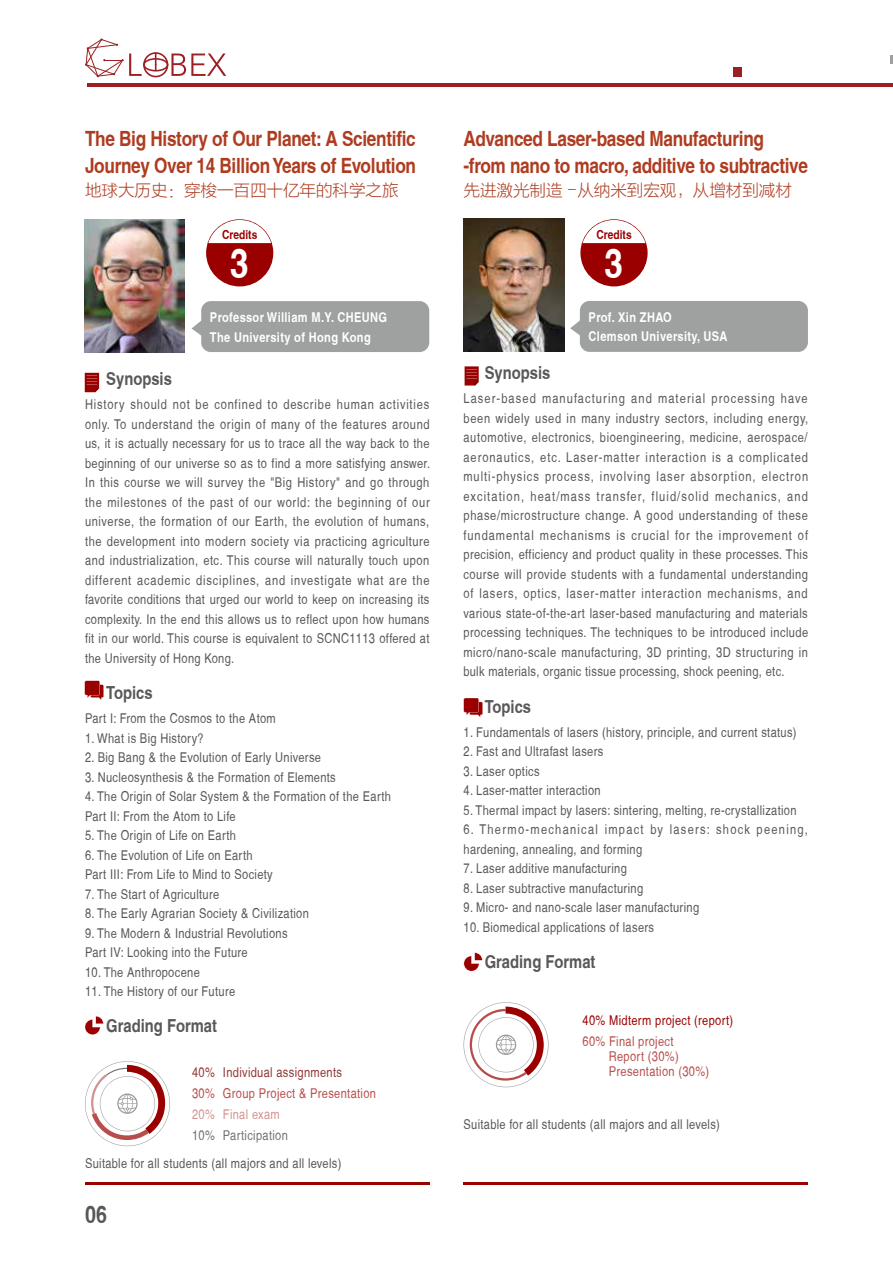
<style>
.page{position:relative;width:893px;height:1263px;background:#fff}
.page>*{position:absolute;margin:0;border:0;box-sizing:border-box;transform-origin:0 0}
.t1{font:700 condensed 40.8px "Helvetica";color:#fff}
.t2{font:700 condensed 24px "Helvetica";color:#595757}
.t3{font:700 condensed 21px/27px "Helvetica";letter-spacing:-.015em;color:#ae3c20}
.t4{font:700 condensed 18px "Helvetica";color:#595757}
.t5{font:16.5px "FZLTXHJW GB1 0";color:#ae3c20}
.t6{font:condensed 13.5px/19.5px "Helvetica";letter-spacing:.025em;color:#595757}
.t7{font:700 condensed 13.5px/19.5px "Helvetica";letter-spacing:.025em;color:#fff}
.t8{font:condensed 13.5px/19.5px "Helvetica";letter-spacing:.095em;color:#595757}
.t9{font:condensed 13.5px/14.7px "Helvetica";letter-spacing:.025em;color:#b84e4c}
.t10{font:condensed 13.5px "Helvetica";letter-spacing:.025em;color:#9b0000}
.t11{font:condensed 13.5px "Helvetica";letter-spacing:.025em;color:#903634}
.t12{font:condensed 13.5px "Helvetica";letter-spacing:.025em;color:#727171}
.t13{font:condensed 13.5px "Helvetica";letter-spacing:.025em;color:#d39391}
.t14{font:700 condensed 12.45px "Helvetica";color:#9b0000}
</style>
<div class="page">
<hr style="left:85px;top:1182px;width:344px;height:3px;background:#9b0000">
<hr style="left:463px;top:1182px;width:344px;height:3px;background:#9b0000">
<svg style="left:85px;top:38px;width:141px;height:39px"></svg>
<svg style="left:890px;top:56px;width:3px;height:8px"></svg>
<div style="left:733px;top:67px;width:8px;height:9px;background:#9b1f23"></div>
<hr style="left:87px;top:83px;width:806px;height:4px;background:#9b1f23">
<div style="left:580px;top:301px;width:228px;height:51px;background:#9fa0a0;border-radius:10px"></div>
<svg style="left:570px;top:318px;width:10px;height:20px"></svg>
<img style="left:464px;top:219px;width:101px;height:133px">
<svg style="left:464px;top:366px;width:15px;height:20px"></svg>
<svg style="left:463px;top:698px;width:20px;height:19px"></svg>
<svg style="left:464px;top:952px;width:18px;height:19px"></svg>
<svg style="left:463px;top:1002px;width:86px;height:85px"></svg>
<svg style="left:581px;top:220px;width:66px;height:66px"></svg>
<div style="left:201px;top:301px;width:228px;height:51px;background:#9fa0a0;border-radius:10px"></div>
<svg style="left:192px;top:318px;width:10px;height:20px"></svg>
<img style="left:84px;top:219px;width:100px;height:133px">
<svg style="left:85px;top:680px;width:19px;height:20px"></svg>
<svg style="left:85px;top:1016px;width:19px;height:19px"></svg>
<svg style="left:85px;top:1061px;width:85px;height:85px"></svg>
<svg style="left:85px;top:372px;width:14px;height:20px"></svg>
<svg style="left:207px;top:220px;width:66px;height:66px"></svg>
<h3 class="t3" style="left:85px;top:124px;width:333px">The Big History of Our Planet: A Scientific<br>Journey Over 14 Billion Years of Evolution</h3>
<p class="t5" style="left:85px;top:181px;width:315px">地球大历史：穿梭一百四十亿年的科学之旅</p>
<p class="t14" style="left:222px;top:227px;width:37px">Credits</p>
<h1 class="t1" style="left:230px;top:239px;width:20px">3</h1>
<p class="t7" style="left:210px;top:307px;width:179px">Professor William M.Y. CHEUNG<br>The University of Hong Kong</p>
<h3 class="t4" style="left:106px;top:368px;width:67px">Synopsis</h3>
<p class="t6" style="left:85px;top:395px;width:347px;text-align:justify">History should not be confined to describe human activities only. To understand the origin of many of the features around us, it is actually necessary for us to trace all the way back to the beginning of our universe so as to find a more satisfying answer.<br>In this course we will survey the "Big History" and go through the milestones of the past of our world: the beginning of our universe, the formation of our Earth, the evolution of humans, the development into modern society via practicing agriculture and industrialization, etc. This course will naturally touch upon different academic disciplines, and investigate what are the favorite conditions that urged our world to keep on increasing its complexity. In the end this allows us to reflect upon how humans fit in our world. This course is equivalent to SCNC1113 offered at the University of Hong Kong.</p>
<h3 class="t4" style="left:106px;top:682px;width:48px">Topics</h3>
<p class="t6" style="left:85px;top:709px;width:192px">Part I: From the Cosmos to the Atom</p>
<p class="t6" style="left:85px;top:728px;width:120px">1. What is Big History?</p>
<p class="t6" style="left:85px;top:748px;width:237px">2. Big Bang &amp; the Evolution of Early Universe</p>
<p class="t6" style="left:85px;top:767px;width:252px">3. Nucleosynthesis &amp; the Formation of Elements</p>
<p class="t6" style="left:85px;top:787px;width:307px">4. The Origin of Solar System &amp; the Formation of the Earth<br>Part II: From the Atom to Life</p>
<p class="t6" style="left:85px;top:826px;width:153px">5. The Origin of Life on Earth</p>
<p class="t6" style="left:85px;top:845px;width:189px">6. The Evolution of Life on Earth<br>Part III: From Life to Mind to Society</p>
<p class="t6" style="left:85px;top:884px;width:136px">7. The Start of Agriculture</p>
<p class="t6" style="left:85px;top:904px;width:225px">8. The Early Agrarian Society &amp; Civilization</p>
<p class="t6" style="left:85px;top:923px;width:204px">9. The Modern &amp; Industrial Revolutions<br>Part IV: Looking into the Future</p>
<p class="t6" style="left:85px;top:962px;width:116px">10. The Anthropocene</p>
<p class="t6" style="left:85px;top:982px;width:152px">11. The History of our Future</p>
<h3 class="t4" style="left:106px;top:1015px;width:112px">Grading Format</h3>
<p class="t11" style="left:192px;top:1065px;width:24px">40%</p>
<p class="t9" style="left:192px;top:1086px;width:24px">30%</p>
<p class="t13" style="left:192px;top:1106px;width:24px">20%</p>
<p class="t12" style="left:192px;top:1127px;width:24px">10%</p>
<p class="t11" style="left:223px;top:1065px;width:121px">Individual assignments</p>
<p class="t9" style="left:223px;top:1086px;width:155px">Group Project &amp; Presentation</p>
<p class="t13" style="left:223px;top:1106px;width:58px">Final exam</p>
<p class="t12" style="left:223px;top:1127px;width:66px">Participation</p>
<p class="t6" style="left:85px;top:1153px;width:258px">Suitable for all students (all majors and all levels)</p>
<h2 class="t2" style="left:85px;top:1200px;width:23px">06</h2>
<h3 class="t3" style="left:463px;top:124px;width:346px">Advanced Laser-based Manufacturing -from nano to macro, additive to subtractive</h3>
<p class="t5" style="left:463px;top:181px;width:330px">先进激光制造 - 从纳米到宏观，从增材到减材</p>
<p class="t14" style="left:597px;top:227px;width:37px">Credits</p>
<h1 class="t1" style="left:604px;top:239px;width:20px">3</h1>
<p class="t7" style="left:589px;top:307px;width:140px">Prof. Xin ZHAO<br>Clemson University, USA</p>
<h3 class="t4" style="left:485px;top:362px;width:67px">Synopsis</h3>
<p class="t6" style="left:463px;top:389px;width:346px;text-align:justify">Laser-based manufacturing and material processing have been widely used in many industry sectors, including energy, automotive, electronics, bioengineering, medicine, aerospace/ aeronautics, etc. Laser-matter interaction is a complicated multi-physics process, involving laser absorption, electron excitation, heat/mass transfer, fluid/solid mechanics, and phase/microstructure change. A good understanding of these fundamental mechanisms is crucial for the improvement of precision, efficiency and product quality in these processes. This course will provide students with a fundamental understanding of lasers, optics, laser-matter interaction mechanisms, and various state-of-the-art laser-based manufacturing and materials processing techniques. The techniques to be introduced include micro/nano-scale manufacturing, 3D printing, 3D structuring in bulk materials, organic tissue processing, shock peening, etc.</p>
<h3 class="t4" style="left:485px;top:695px;width:48px">Topics</h3>
<p class="t6" style="left:463px;top:722px;width:335px">1. Fundamentals of lasers (history, principle, and current status)</p>
<p class="t6" style="left:463px;top:742px;width:141px">2. Fast and Ultrafast lasers</p>
<p class="t6" style="left:463px;top:761px;width:78px">3. Laser optics</p>
<p class="t6" style="left:463px;top:781px;width:139px">4. Laser-matter interaction</p>
<p class="t6" style="left:463px;top:800px;width:335px">5. Thermal impact by lasers: sintering, melting, re-crystallization</p>
<p class="t8" style="left:463px;top:820px;width:346px">6. Thermo-mechanical impact by lasers: shock peening, hardening, annealing, and forming</p>
<p class="t6" style="left:463px;top:859px;width:165px">7. Laser additive manufacturing</p>
<p class="t6" style="left:463px;top:878px;width:181px">8. Laser subtractive manufacturing</p>
<p class="t6" style="left:463px;top:898px;width:237px">9. Micro- and nano-scale laser manufacturing</p>
<p class="t6" style="left:463px;top:917px;width:192px">10. Biomedical applications of lasers</p>
<h3 class="t4" style="left:485px;top:950px;width:112px">Grading Format</h3>
<p class="t10" style="left:583px;top:1013px;width:152px">40% Midterm project (report)</p>
<p class="t9" style="left:609px;top:1034px;width:102px;text-indent:-26px">60% Final project<br>Report (30%)<br>Presentation (30%)</p>
<p class="t6" style="left:463px;top:1114px;width:258px">Suitable for all students (all majors and all levels)</p>
</div>
